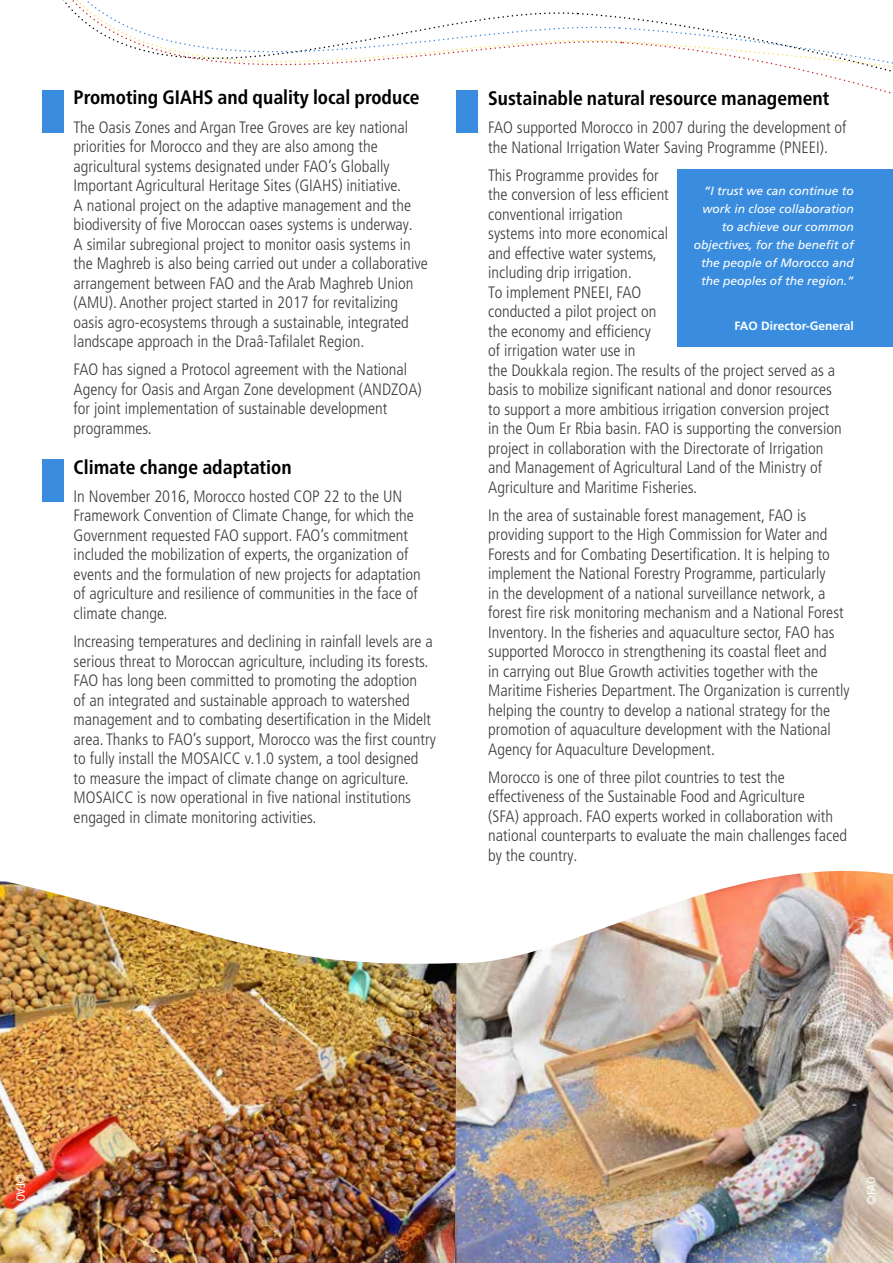
<style>
.page{position:relative;width:893px;height:1263px;background:#fff}
.page>*{position:absolute;margin:0;border:0;box-sizing:border-box;transform-origin:0 0}
.t1{font:700 condensed 19.5px "Frutiger Neue LTCYR";color:#000}
.t2{font:300 condensed 16.5px/19.5px "Frutiger LT Pro";color:#3c3c3b}
.t3{font:italic 12px/18px "Frutiger LT Pro";color:#fff;text-align:right}
.t4{font:700 12px "Frutiger LT Pro";color:#fff}
.t5{font:condensed 12px "Frutiger LT Pro";letter-spacing:-.035em;color:#fff}
</style>
<div class="page">
<img style="left:456px;top:871px;width:437px;height:392px">
<svg style="left:62px;top:0;width:515px;height:66px"></svg>
<svg style="left:577px;top:12px;width:316px;height:82px"></svg>
<div style="left:43px;top:90px;width:21px;height:43px;background:#3a8dde"></div>
<div style="left:43px;top:459px;width:21px;height:43px;background:#3a8dde"></div>
<div style="left:456px;top:90px;width:22px;height:43px;background:#3a8dde"></div>
<img style="left:0;top:881px;width:456px;height:382px">
<div style="left:677px;top:169px;width:216px;height:178px;background:#3a8dde"></div>
<p class="t1" style="left:74px;top:86px;width:347px">Promoting GIAHS and quality local produce</p>
<p class="t2" style="left:74px;top:117px;width:356px">The Oasis Zones and Argan Tree Groves are key national priorities for Morocco and they are also among the agricultural systems designated under FAO’s Globally Important Agricultural Heritage Sites (GIAHS) initiative.<br>A national project on the adaptive management and the biodiversity of five Moroccan oases systems is underway.<br>A similar subregional project to monitor oasis systems in the Maghreb is also being carried out under a collaborative arrangement between FAO and the Arab Maghreb Union (AMU). Another project started in 2017 for revitalizing oasis agro-ecosystems through a sustainable, integrated landscape approach in the Draâ-Tafilalet Region.</p>
<p class="t2" style="left:74px;top:360px;width:350px">FAO has signed a Protocol agreement with the National Agency for Oasis and Argan Zone development (ANDZOA) for joint implementation of sustainable development programmes.</p>
<p class="t1" style="left:74px;top:456px;width:219px">Climate change adaptation</p>
<p class="t2" style="left:74px;top:487px;width:349px">In November 2016, Morocco hosted COP 22 to the UN Framework Convention of Climate Change, for which the Government requested FAO support. FAO’s commitment included the mobilization of experts, the organization of events and the formulation of new projects for adaptation of agriculture and resilience of communities in the face of climate change.</p>
<p class="t2" style="left:74px;top:632px;width:364px">Increasing temperatures and declining in rainfall levels are a serious threat to Moroccan agriculture, including its forests.<br>FAO has long been committed to promoting the adoption<br>of an integrated and sustainable approach to watershed management and to combating desertification in the Midelt area. Thanks to FAO’s support, Morocco was the first country to fully install the MOSAICC v.1.0 system, a tool designed<br>to measure the impact of climate change on agriculture.<br>MOSAICC is now operational in five national institutions engaged in climate monitoring activities.</p>
<p class="t1" style="left:488px;top:87px;width:343px">Sustainable natural resource management</p>
<p class="t2" style="left:488px;top:118px;width:360px">FAO supported Morocco in 2007 during the development of the National Irrigation Water Saving Programme (PNEEI).</p>
<p class="t2" style="left:488px;top:165px;width:355px">This Programme provides for<br>the conversion of less efficient<br>conventional irrigation<br>systems into more economical<br>and effective water systems,<br>including drip irrigation.<br>To implement PNEEI, FAO<br>conducted a pilot project on<br>the economy and efficiency<br>of irrigation water use in<br>the Doukkala region. The results of the project served as a basis to mobilize significant national and donor resources to support a more ambitious irrigation conversion project in the Oum Er Rbia basin. FAO is supporting the conversion project in collaboration with the Directorate of Irrigation and Management of Agricultural Land of the Ministry of Agriculture and Maritime Fisheries.</p>
<p class="t2" style="left:488px;top:506px;width:363px">In the area of sustainable forest management, FAO is providing support to the High Commission for Water and Forests and for Combating Desertification. It is helping to implement the National Forestry Programme, particularly<br>in the development of a national surveillance network, a forest fire risk monitoring mechanism and a National Forest Inventory. In the fisheries and aquaculture sector, FAO has supported Morocco in strengthening its coastal fleet and<br>in carrying out Blue Growth activities together with the Maritime Fisheries Department. The Organization is currently helping the country to develop a national strategy for the promotion of aquaculture development with the National Agency for Aquaculture Development.</p>
<p class="t2" style="left:488px;top:768px;width:360px">Morocco is one of three pilot countries to test the effectiveness of the Sustainable Food and Agriculture<br>(SFA) approach. FAO experts worked in collaboration with national counterparts to evaluate the main challenges faced by the country.</p>
<p class="t3" style="left:694px;top:182px;width:162px">“I trust we can continue to work in close collaboration to achieve our common objectives, for the benefit of the people of Morocco and the peoples of the region.”</p>
<p class="t4" style="left:734px;top:318px;width:121px">FAO Director-General</p>
<p class="t5" style="left:28px;top:1173px;width:30px;rotate:90deg">©FAO</p>
<p class="t5" style="left:864px;top:1205px;width:30px;rotate:-90deg">©FAO</p>
</div>
